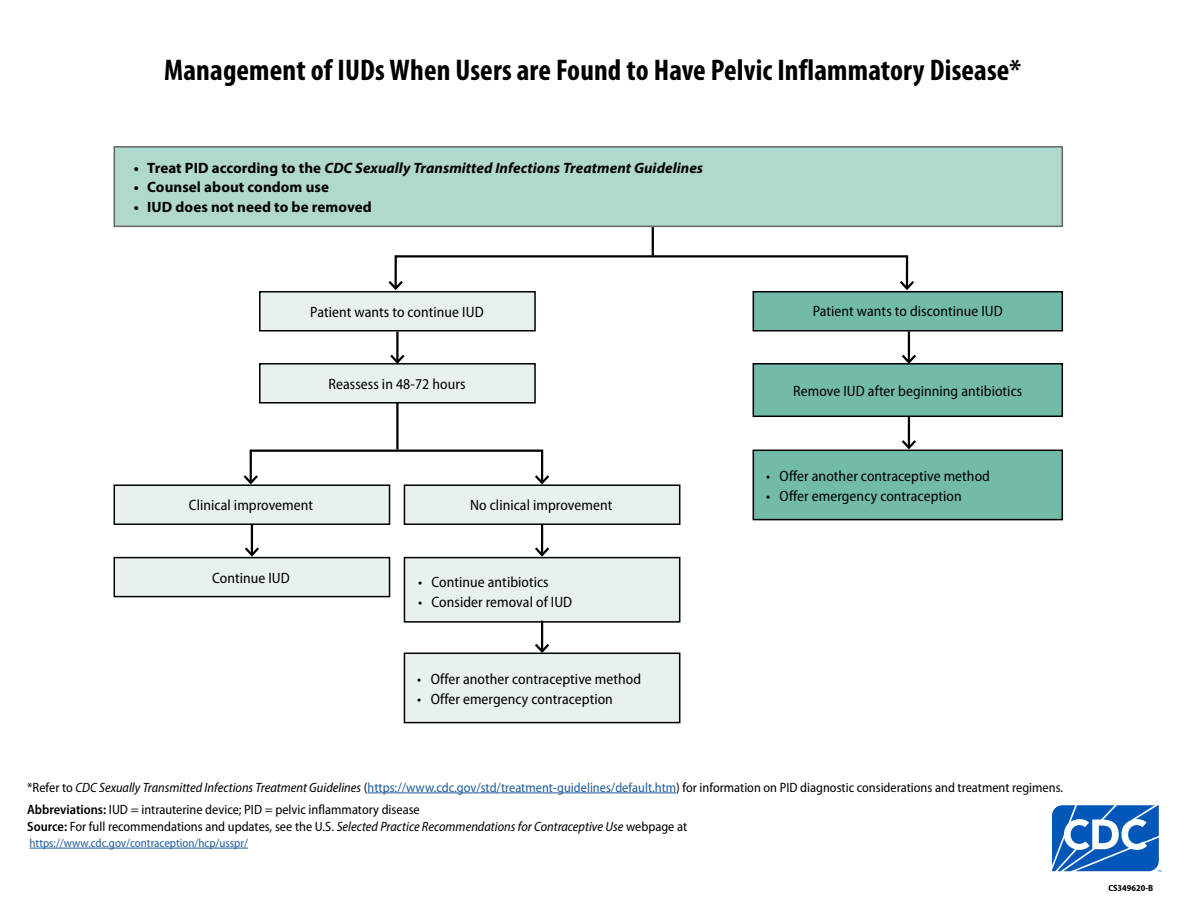
<style>
.page{position:relative;width:1188px;height:918px;background:#fff}
.page>*{position:absolute;margin:0;border:0;box-sizing:border-box;transform-origin:0 0}
.t1{font:700 condensed 30px "Myriad Pro";letter-spacing:.005em;color:#000}
.t2{font:semi-condensed 15px "Myriad Pro";letter-spacing:.005em;color:#000}
.t3{font:italic 700 15px "Myriad Pro";letter-spacing:.005em;color:#000}
.t4{font:700 15px "Myriad Pro";letter-spacing:.005em;color:#000}
.t5{font:semi-condensed 13.5px/23px "Myriad Pro";color:#000}
.t6{font:semi-condensed 12px "Myriad Pro";color:#215e9e}
.t7{font:700 semi-condensed 9px "Myriad Pro";color:#000}
.s1{font-style:normal}
.s2{font-style:italic}
.s3{color:#215e9e}
.s4{font-weight:600}
</style>
<div class="page">
<div style="left:395px;top:255px;width:513px;height:35px;border:2px solid #000"></div>
<div style="left:250px;top:450px;width:293px;height:34px;border:2px solid #000"></div>
<div style="left:260px;top:292px;width:275px;height:39px;background:#e8f1ee"></div>
<div style="left:259px;top:291px;width:277px;height:41px;border:2px solid #000"></div>
<div style="left:753px;top:292px;width:309px;height:39px;background:#72bba9"></div>
<div style="left:753px;top:291px;width:310px;height:41px;border:2px solid #000"></div>
<div style="left:260px;top:364px;width:275px;height:39px;background:#e8f1ee"></div>
<div style="left:259px;top:363px;width:277px;height:41px;border:2px solid #000"></div>
<div style="left:753px;top:364px;width:309px;height:52px;background:#72bba9"></div>
<div style="left:753px;top:363px;width:310px;height:54px;border:2px solid #000"></div>
<div style="left:114px;top:558px;width:276px;height:39px;background:#e8f1ee"></div>
<div style="left:114px;top:557px;width:276px;height:40px;border:2px solid #000"></div>
<div style="left:404px;top:558px;width:276px;height:64px;background:#e8f1ee"></div>
<div style="left:404px;top:557px;width:276px;height:66px;border:2px solid #000"></div>
<div style="left:753px;top:450px;width:309px;height:70px;background:#72bba9"></div>
<div style="left:753px;top:450px;width:310px;height:70px;border:2px solid #000"></div>
<div style="left:404px;top:653px;width:276px;height:70px;background:#e8f1ee"></div>
<div style="left:404px;top:653px;width:276px;height:70px;border:2px solid #000"></div>
<div style="left:114px;top:485px;width:276px;height:39px;background:#e8f1ee"></div>
<div style="left:114px;top:484px;width:276px;height:41px;border:2px solid #000"></div>
<div style="left:404px;top:485px;width:276px;height:39px;background:#e8f1ee"></div>
<div style="left:404px;top:484px;width:276px;height:41px;border:2px solid #000"></div>
<div style="left:114px;top:147px;width:948px;height:79px;background:#b0d8ce"></div>
<hr style="left:652px;top:227px;width:2px;height:29px;background:#000">
<svg style="left:386px;top:279px;width:19px;height:13px"></svg>
<hr style="left:396px;top:332px;width:3px;height:30px;background:#000">
<svg style="left:388px;top:352px;width:19px;height:14px"></svg>
<hr style="left:396px;top:403px;width:3px;height:47px;background:#000">
<svg style="left:241px;top:473px;width:19px;height:13px"></svg>
<hr style="left:251px;top:524px;width:2px;height:31px;background:#000">
<svg style="left:242px;top:545px;width:19px;height:13px"></svg>
<svg style="left:533px;top:473px;width:19px;height:13px"></svg>
<hr style="left:541px;top:524px;width:2px;height:31px;background:#000">
<svg style="left:533px;top:545px;width:19px;height:13px"></svg>
<hr style="left:541px;top:621px;width:2px;height:30px;background:#000">
<svg style="left:533px;top:641px;width:19px;height:14px"></svg>
<svg style="left:897px;top:279px;width:20px;height:13px"></svg>
<hr style="left:908px;top:332px;width:2px;height:30px;background:#000">
<svg style="left:899px;top:352px;width:19px;height:14px"></svg>
<hr style="left:908px;top:417px;width:2px;height:31px;background:#000">
<svg style="left:899px;top:438px;width:19px;height:13px"></svg>
<hr style="left:368px;top:793px;width:308px;height:1px;background:#215e9e">
<hr style="left:30px;top:848px;width:218px;height:1px;background:#215e9e">
<svg style="left:1052px;top:805px;width:109px;height:67px"></svg>
<h1 class="t1" style="left:164px;top:53px;width:859px">Management of IUDs When Users are Found to Have Pelvic Inflammatory Disease*</h1>
<p class="t3" style="left:134px;top:158px;width:571px"><span class="s1">• Treat PID according to the</span> CDC Sexually Transmitted Infections Treatment Guidelines</p>
<p class="t4" style="left:134px;top:177px;width:197px">• Counsel about condom use</p>
<p class="t4" style="left:134px;top:197px;width:239px">• IUD does not need to be removed</p>
<p class="t2" style="left:310px;top:304px;width:175px">Patient wants to continue IUD</p>
<p class="t2" style="left:329px;top:376px;width:138px">Reassess in 48-72 hours</p>
<p class="t2" style="left:189px;top:497px;width:126px">Clinical improvement</p>
<p class="t2" style="left:212px;top:569px;width:79px">Continue IUD</p>
<p class="t2" style="left:470px;top:497px;width:144px">No clinical improvement</p>
<p class="t2" style="left:418px;top:574px;width:132px">• Continue antibiotics</p>
<p class="t2" style="left:418px;top:594px;width:156px">• Consider removal of IUD</p>
<p class="t2" style="left:417px;top:671px;width:225px">• Offer another contraceptive method</p>
<p class="t2" style="left:417px;top:690px;width:197px">• Offer emergency contraception</p>
<p class="t2" style="left:813px;top:303px;width:192px">Patient wants to discontinue IUD</p>
<p class="t2" style="left:793px;top:383px;width:230px">Remove IUD after beginning antibiotics</p>
<p class="t2" style="left:766px;top:468px;width:225px">• Offer another contraceptive method</p>
<p class="t2" style="left:766px;top:487px;width:197px">• Offer emergency contraception</p>
<p class="t5" style="left:27px;top:776px;width:1037px">*Refer to <span class="s2">CDC Sexually Transmitted Infections Treatment Guidelines</span> (<span class="s3">https://www.cdc.gov/std/treatment-guidelines/default.htm</span>) for information on PID diagnostic considerations and treatment regimens.<br><span class="s4">Abbreviations:</span> IUD = intrauterine device; PID = pelvic inflammatory disease</p>
<p class="t5" style="left:27px;top:815px;width:662px"><span class="s4">Source:</span> For full recommendations and updates, see the U.S. <span class="s2">Selected Practice Recommendations for Contraceptive Use</span> webpage at</p>
<p class="t6" style="left:30px;top:836px;width:220px">https://www.cdc.gov/contraception/hcp/usspr/</p>
<p class="t7" style="left:1108px;top:883px;width:46px">CS349620-B</p>
</div>
